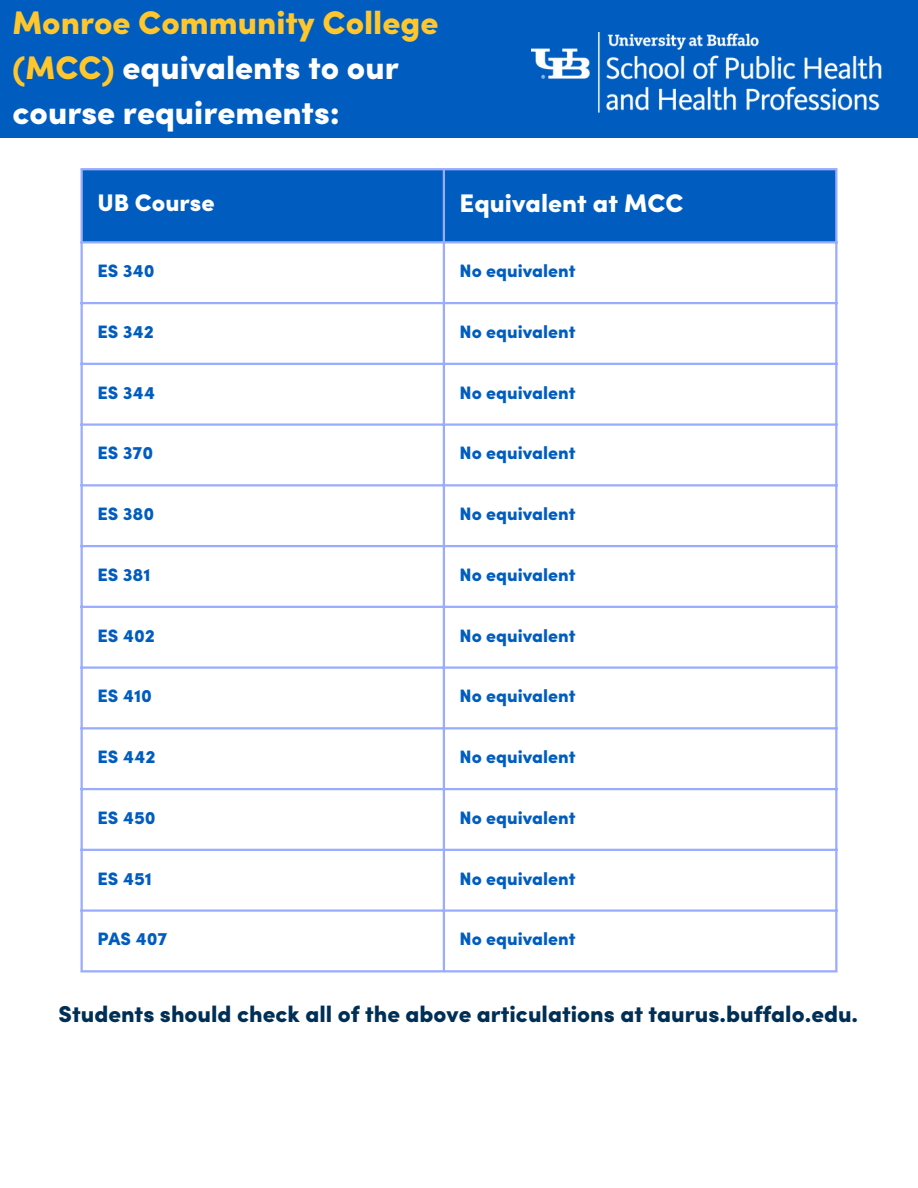
<style>
.page{position:relative;width:918px;height:1188px;background:#fff}
.page>*{position:absolute;margin:0;border:0;box-sizing:border-box;transform-origin:0 0}
.t1{font:900 32.7px/45px "Sofia Pro";color:#fff}
.t2{font:900 25.5px "Sofia Pro";color:#fff}
.t3{font:900 24px "Sofia Pro";color:#fff}
.t4{font:900 23.1px "Sofia Pro";color:#002f56}
.t5{font:900 18px "Sofia Pro";color:#005dbf}
.s1{color:#ffc72c}
</style>
<div class="page">
<div style="left:0;top:0;width:918px;height:138px;background:#005dbf"></div>
<img style="left:531px;top:33px;width:350px;height:80px">
<div style="left:83px;top:170px;width:752px;height:71px;background:#005dbf"></div>
<hr style="left:81px;top:170px;width:2px;height:800px;background:#99acff">
<hr style="left:443px;top:170px;width:2px;height:800px;background:#99acff">
<hr style="left:835px;top:170px;width:2px;height:800px;background:#99acff">
<hr style="left:81px;top:168px;width:756px;height:2px;background:#99acff">
<hr style="left:81px;top:241px;width:756px;height:2px;background:#99acff">
<hr style="left:81px;top:302px;width:756px;height:2px;background:#99acff">
<hr style="left:81px;top:363px;width:756px;height:2px;background:#99acff">
<hr style="left:81px;top:423px;width:756px;height:3px;background:#99acff">
<hr style="left:81px;top:484px;width:756px;height:2px;background:#99acff">
<hr style="left:81px;top:545px;width:756px;height:2px;background:#99acff">
<hr style="left:81px;top:606px;width:756px;height:2px;background:#99acff">
<hr style="left:81px;top:666px;width:756px;height:3px;background:#99acff">
<hr style="left:81px;top:727px;width:756px;height:2px;background:#99acff">
<hr style="left:81px;top:788px;width:756px;height:2px;background:#99acff">
<hr style="left:81px;top:849px;width:756px;height:2px;background:#99acff">
<hr style="left:81px;top:909px;width:756px;height:3px;background:#99acff">
<hr style="left:81px;top:970px;width:756px;height:2px;background:#99acff">
<h1 class="t1" style="left:12px;top:4px;width:427px"><span class="s1">Monroe Community College (MCC)</span> equivalents to our course requirements:</h1>
<p class="t3" style="left:97px;top:193px;width:119px">UB Course</p>
<p class="t2" style="left:460px;top:193px;width:225px">Equivalent at MCC</p>
<p class="t5" style="left:97px;top:264px;width:59px">ES 340</p>
<p class="t5" style="left:460px;top:264px;width:117px">No equivalent</p>
<p class="t5" style="left:97px;top:324px;width:58px">ES 342</p>
<p class="t5" style="left:460px;top:324px;width:117px">No equivalent</p>
<p class="t5" style="left:97px;top:385px;width:59px">ES 344</p>
<p class="t5" style="left:460px;top:385px;width:117px">No equivalent</p>
<p class="t5" style="left:97px;top:446px;width:57px">ES 370</p>
<p class="t5" style="left:460px;top:446px;width:117px">No equivalent</p>
<p class="t5" style="left:97px;top:507px;width:59px">ES 380</p>
<p class="t5" style="left:460px;top:507px;width:117px">No equivalent</p>
<p class="t5" style="left:97px;top:567px;width:55px">ES 381</p>
<p class="t5" style="left:460px;top:567px;width:117px">No equivalent</p>
<p class="t5" style="left:97px;top:628px;width:59px">ES 402</p>
<p class="t5" style="left:460px;top:628px;width:117px">No equivalent</p>
<p class="t5" style="left:97px;top:689px;width:56px">ES 410</p>
<p class="t5" style="left:460px;top:689px;width:117px">No equivalent</p>
<p class="t5" style="left:97px;top:750px;width:60px">ES 442</p>
<p class="t5" style="left:460px;top:750px;width:117px">No equivalent</p>
<p class="t5" style="left:97px;top:810px;width:60px">ES 450</p>
<p class="t5" style="left:460px;top:810px;width:117px">No equivalent</p>
<p class="t5" style="left:97px;top:871px;width:56px">ES 451</p>
<p class="t5" style="left:460px;top:871px;width:117px">No equivalent</p>
<p class="t5" style="left:97px;top:932px;width:72px">PAS 407</p>
<p class="t5" style="left:460px;top:932px;width:117px">No equivalent</p>
<p class="t4" style="left:59px;top:1004px;width:801px">Students should check all of the above articulations at taurus.buffalo.edu.</p>
</div>
